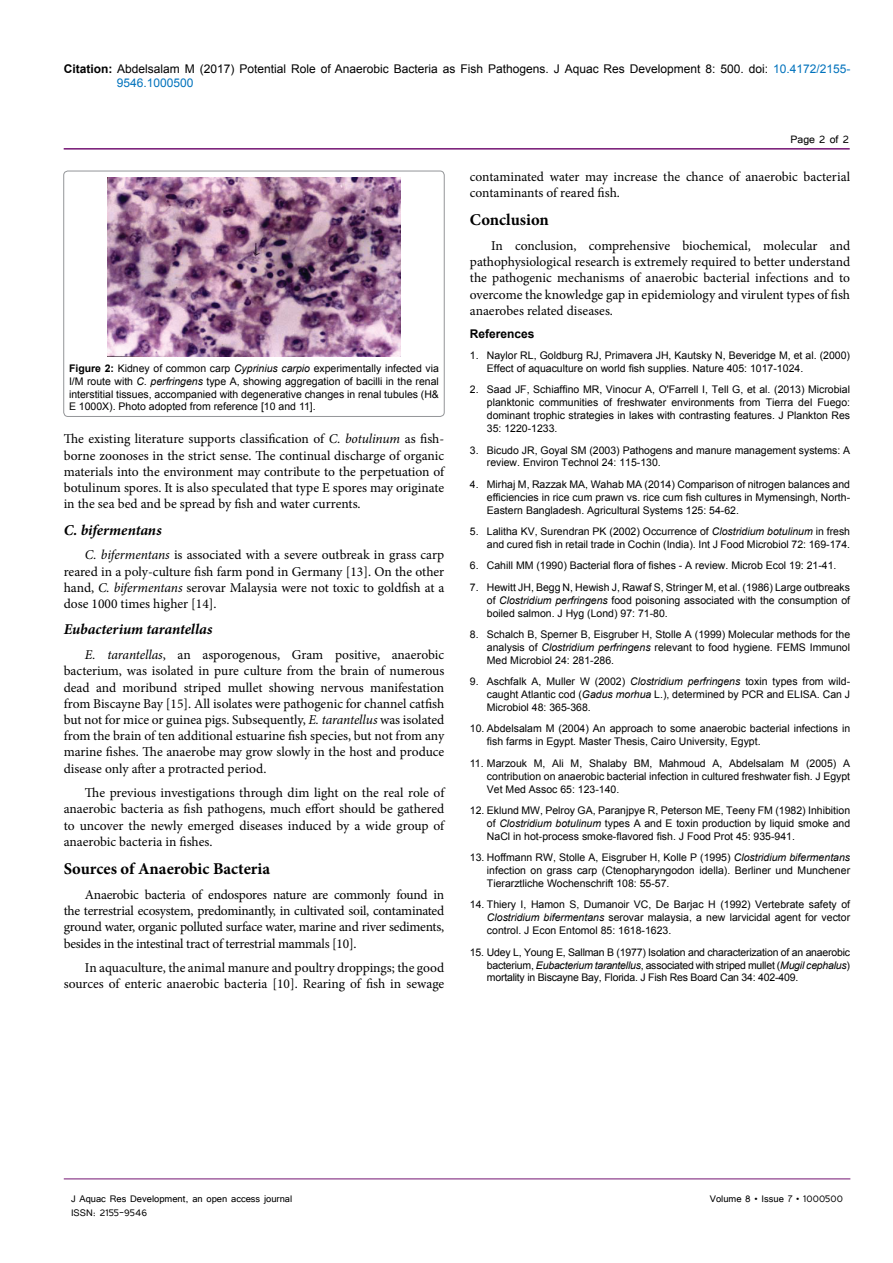
<style>
.page{position:relative;width:893px;height:1263px;background:#fff}
.page>*{position:absolute;margin:0;border:0;box-sizing:border-box;transform-origin:0 0}
.t1{font:700 16.5px "Minion Pro";color:#000}
.t2{font:italic 700 15px "Minion Pro";letter-spacing:-.005em;color:#000}
.t3{font:13.5px/16.2px "Minion Pro";letter-spacing:-.005em;color:#000;text-align:justify}
.t4{font:13.5px "Tunga";color:#000}
.t5{font:12px/14.4px "Arial";color:#000}
.t6{font:12px "Tunga";color:#000}
.t7{font:700 12px "Arial";color:#000}
.t8{font:10.5px/12.9px "Arial";color:#000;text-align:justify}
.s1{font-weight:700}
.s2{color:#0072bc}
.s3{font-style:italic}
</style>
<div class="page">
<hr style="left:64px;top:148px;width:786px;height:2px;background:#741472">
<hr style="left:64px;top:1179px;width:786px;height:1px;background:#741472">
<div style="left:64px;top:171px;width:380px;height:245px;border:1px solid #939598;border-radius:4px"></div>
<img style="left:107px;top:177px;width:294px;height:179px">
<p class="t5" style="left:117px;top:61px;width:735px;text-indent:-53px"><span class="s1">Citation:</span> Abdelsalam M (2017) Potential Role of Anaerobic Bacteria as Fish Pathogens. J Aquac Res Development 8: 500. doi: <span class="s2">10.4172/2155-<br>9546.1000500</span></p>
<p class="t8" style="left:69px;top:363px;width:371px"><span class="s1">Figure 2:</span> Kidney of common carp <span class="s3">Cyprinius carpio</span> experimentally infected via I/M route with <span class="s3">C. perfringens</span> type A, showing aggregation of bacilli in the renal interstitial tissues, accompanied with degenerative changes in renal tubules (H&amp; E 1000X). Photo adopted from reference [10 and 11].</p>
<p class="t3" style="left:64px;top:431px;width:382px">The existing literature supports classification of <span class="s3">C. botulinum</span> as fish&shy;borne zoonoses in the strict sense. The continual discharge of organic materials into the environment may contribute to the perpetuation of botulinum spores. It is also speculated that type E spores may originate in the sea bed and be spread by fish and water currents.</p>
<h2 class="t2" style="left:64px;top:519px;width:99px">C. bifermentans</h2>
<p class="t3" style="left:64px;top:547px;width:382px;text-indent:21px"><span class="s3">C. bifermentans</span> is associated with a severe outbreak in grass carp reared in a poly-culture fish farm pond in Germany [13]. On the other hand, <span class="s3">C. bifermentans</span> serovar Malaysia were not toxic to goldfish at a dose 1000 times higher [14].</p>
<h2 class="t2" style="left:64px;top:619px;width:150px">Eubacterium tarantellas</h2>
<p class="t3" style="left:64px;top:647px;width:382px;text-indent:21px"><span class="s3">E. tarantellas</span>, an asporogenous, Gram positive, anaerobic bacterium, was isolated in pure culture from the brain of numerous dead and moribund striped mullet showing nervous manifestation from Biscayne Bay [15]. All isolates were pathogenic for channel catfish but not for mice or guinea pigs. Subsequently, <span class="s3">E. tarantellus</span> was isolated from the brain of ten additional estuarine fish species, but not from any marine fishes. The anaerobe may grow slowly in the host and produce disease only after a protracted period.</p>
<p class="t3" style="left:64px;top:785px;width:382px;text-indent:21px">The previous investigations through dim light on the real role of anaerobic bacteria as fish pathogens, much effort should be gathered to uncover the newly emerged diseases induced by a wide group of anaerobic bacteria in fishes.</p>
<h1 class="t1" style="left:64px;top:857px;width:208px">Sources of Anaerobic Bacteria</h1>
<p class="t3" style="left:64px;top:886px;width:382px;text-indent:21px">Anaerobic bacteria of endospores nature are commonly found in the terrestrial ecosystem, predominantly, in cultivated soil, contaminated ground water, organic polluted surface water, marine and river sediments, besides in the intestinal tract of terrestrial mammals [10].</p>
<p class="t3" style="left:64px;top:960px;width:382px;text-align:right">In aquaculture, the animal manure and poultry droppings; the good sources of enteric anaerobic bacteria [10]. Rearing of fish in sewage</p>
<p class="t4" style="left:790px;top:131px;width:60px">Page 2 of 2</p>
<p class="t3" style="left:470px;top:168px;width:382px">contaminated water may increase the chance of anaerobic bacterial contaminants of reared fish.</p>
<h1 class="t1" style="left:470px;top:208px;width:81px">Conclusion</h1>
<p class="t3" style="left:470px;top:238px;width:382px;text-indent:21px">In conclusion, comprehensive biochemical, molecular and pathophysiological research is extremely required to better understand the pathogenic mechanisms of anaerobic bacterial infections and to overcome the knowledge gap in epidemiology and virulent types of fish anaerobes related diseases.</p>
<p class="t7" style="left:470px;top:325px;width:66px">References</p>
<p class="t8" style="left:487px;top:349px;width:365px;text-indent:-17px">1. Naylor RL, Goldburg RJ, Primavera JH, Kautsky N, Beveridge M, et al. (2000)<br>Effect of aquaculture on world fish supplies. Nature 405: 1017-1024.</p>
<p class="t8" style="left:487px;top:383px;width:365px;text-indent:-17px">2. Saad JF, Schiaffino MR, Vinocur A, O'Farrell I, Tell G, et al. (2013) Microbial planktonic communities of freshwater environments from Tierra del Fuego: dominant trophic strategies in lakes with contrasting features. J Plankton Res 35: 1220-1233.</p>
<p class="t8" style="left:487px;top:443px;width:365px;text-indent:-17px">3. Bicudo JR, Goyal SM (2003) Pathogens and manure management systems: A review. Environ Technol 24: 115-130.</p>
<p class="t8" style="left:487px;top:478px;width:365px;text-indent:-17px">4. Mirhaj M, Razzak MA, Wahab MA (2014) Comparison of nitrogen balances and efficiencies in rice cum prawn vs. rice cum fish cultures in Mymensingh, North-Eastern Bangladesh. Agricultural Systems 125: 54-62.</p>
<p class="t8" style="left:470px;top:525px;width:382px;text-align:right">5. Lalitha KV, Surendran PK (2002) Occurrence of <span class="s3">Clostridium botulinum</span> in fresh and cured fish in retail trade in Cochin (India). Int J Food Microbiol 72: 169-174.</p>
<p class="t8" style="left:470px;top:559px;width:368px">6. Cahill MM (1990) Bacterial flora of fishes - A review. Microb Ecol 19: 21-41.</p>
<p class="t8" style="left:487px;top:581px;width:365px;text-indent:-17px">7. Hewitt JH, Begg N, Hewish J, Rawaf S, Stringer M, et al. (1986) Large outbreaks of <span class="s3">Clostridium perfringens</span> food poisoning associated with the consumption of boiled salmon. J Hyg (Lond) 97: 71-80.</p>
<p class="t8" style="left:487px;top:628px;width:365px;text-indent:-17px">8. Schalch B, Sperner B, Eisgruber H, Stolle A (1999) Molecular methods for the analysis of <span class="s3">Clostridium perfringens</span> relevant to food hygiene. FEMS Immunol Med Microbiol 24: 281-286.</p>
<p class="t8" style="left:487px;top:675px;width:365px;text-indent:-17px">9. Aschfalk A, Muller W (2002) <span class="s3">Clostridium perfringens</span> toxin types from wild&shy;caught Atlantic cod (<span class="s3">Gadus morhua</span> L.), determined by PCR and ELISA. Can J Microbiol 48: 365-368.</p>
<p class="t8" style="left:487px;top:722px;width:365px;text-indent:-17px">10. Abdelsalam M (2004) An approach to some anaerobic bacterial infections in fish farms in Egypt. Master Thesis, Cairo University, Egypt.</p>
<p class="t8" style="left:487px;top:757px;width:365px;text-indent:-17px">11. Marzouk M, Ali M, Shalaby BM, Mahmoud A, Abdelsalam M (2005) A contribution on anaerobic bacterial infection in cultured freshwater fish. J Egypt Vet Med Assoc 65: 123-140.</p>
<p class="t8" style="left:487px;top:804px;width:365px;text-indent:-17px">12. Eklund MW, Pelroy GA, Paranjpye R, Peterson ME, Teeny FM (1982) Inhibition of <span class="s3">Clostridium botulinum</span> types A and E toxin production by liquid smoke and NaCl in hot-process smoke-flavored fish. J Food Prot 45: 935-941.</p>
<p class="t8" style="left:487px;top:851px;width:365px;text-indent:-17px">13. Hoffmann RW, Stolle A, Eisgruber H, Kolle P (1995) <span class="s3">Clostridium bifermentans </span>infection on grass carp (Ctenopharyngodon idella). Berliner und Munchener Tierarztliche Wochenschrift 108: 55-57.</p>
<p class="t8" style="left:487px;top:898px;width:365px;text-indent:-17px">14. Thiery I, Hamon S, Dumanoir VC, De Barjac H (1992) Vertebrate safety of <span class="s3">Clostridium bifermentans</span> serovar malaysia, a new larvicidal agent for vector control. J Econ Entomol 85: 1618-1623.</p>
<p class="t8" style="left:487px;top:945px;width:365px;text-indent:-17px">15. Udey L, Young E, Sallman B (1977) Isolation and characterization of an anaerobic bacterium, <span class="s3">Eubacterium tarantellus</span>, associated with striped mullet (<span class="s3">Mugil cephalus</span>) mortality in Biscayne Bay, Florida. J Fish Res Board Can 34: 402-409.</p>
<p class="t6" style="left:71px;top:1190px;width:223px">J Aquac Res Development, an open access journal</p>
<p class="t6" style="left:710px;top:1190px;width:135px">Volume 8 • Issue 7 • 1000500</p>
<p class="t6" style="left:71px;top:1205px;width:78px">ISSN: 2155-9546</p>
</div>
